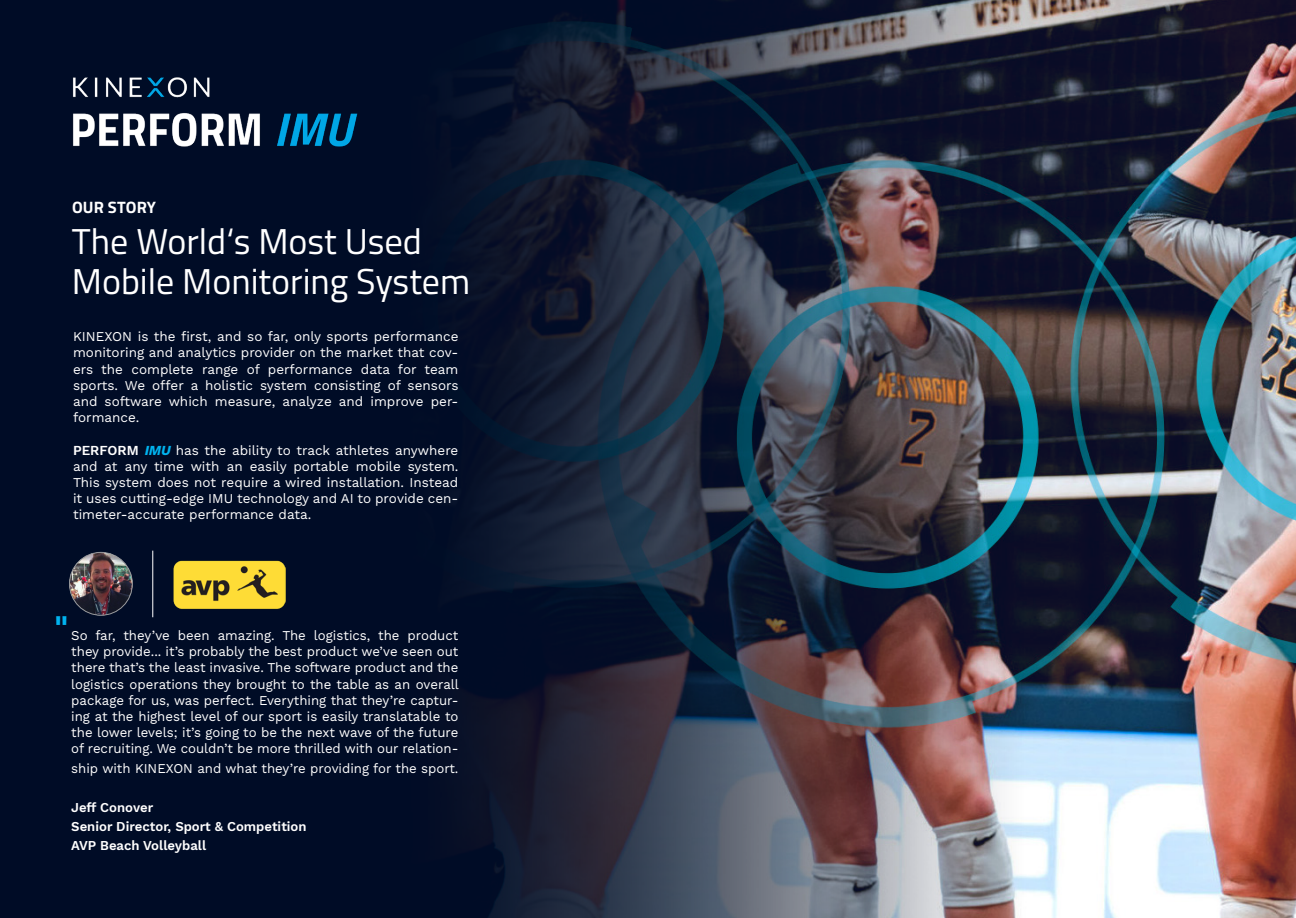
<style>
.page{position:relative;width:1296px;height:918px;background:#000c26}
.page>*{position:absolute;margin:0;border:0;box-sizing:border-box;transform-origin:0 0}
.t1{font:600 37.65px "Titillium";color:#00b3ef}
.t2{font:36px/40.2px "Titillium";color:#fff}
.t3{font:700 16.5px "Titillium";letter-spacing:.01em;color:#fff}
.t4{font:13.5px/16.2px "Work Sans";color:#fff;text-align:justify}
.t5{font:600 13.35px/19.4px "Work Sans";color:#fff}
.s1{font-weight:600}
.s2{font-weight:700;font-style:italic;color:#00b3ef}
</style>
<div class="page">
<img style="left:72px;top:77px;width:286px;height:70px">
<img style="left:467px;top:0;width:829px;height:918px">
<img style="left:69px;top:552px;width:63px;height:63px;border-radius:31px">
<div style="left:69px;top:552px;width:64px;height:63px;border:1px solid #939598;border-radius:50%"></div>
<hr style="left:152px;top:551px;width:1px;height:66px;background:#fff">
<img style="left:174px;top:560px;width:112px;height:49px">
<p class="t3" style="left:72px;top:195px;width:85px">OUR STORY</p>
<h2 class="t2" style="left:72px;top:219px;width:400px">The World‘s Most Used<br>Mobile Monitoring System</h2>
<p class="t4" style="left:73px;top:328px;width:387px">KINEXON is the first, and so far, only sports performance monitoring and analytics provider on the market that cov&shy;ers the complete range of performance data for team sports. We offer a holistic system consisting of sensors and software which measure, analyze and improve per&shy;formance.</p>
<p class="t4" style="left:73px;top:441px;width:387px"><span class="s1">PERFORM</span> <span class="s2">IMU</span> has the ability to track athletes anywhere and at any time with an easily portable mobile system.<br>This system does not require a wired installation. Instead it uses cutting-edge IMU technology and AI to provide cen&shy;timeter-accurate performance data.</p>
<h1 class="t1" style="left:54px;top:600px;width:16px">"</h1>
<p class="t4" style="left:71px;top:627px;width:389px">So far, they’ve been amazing. The logistics, the product they provide... it’s probably the best product we’ve seen out there that’s the least invasive. The software product and the logistics operations they brought to the table as an overall package for us, was perfect. Everything that they’re captur&shy;ing at the highest level of our sport is easily translatable to the lower levels; it’s going to be the next wave of the future of recruiting. We couldn’t be more thrilled with our relation-</p>
<p class="t4" style="left:71px;top:760px;width:389px">ship with KINEXON and what they’re providing for the sport.</p>
<p class="t5" style="left:71px;top:798px;width:237px">Jeff Conover<br>Senior Director, Sport &amp; Competition<br>AVP Beach Volleyball</p>
</div>
